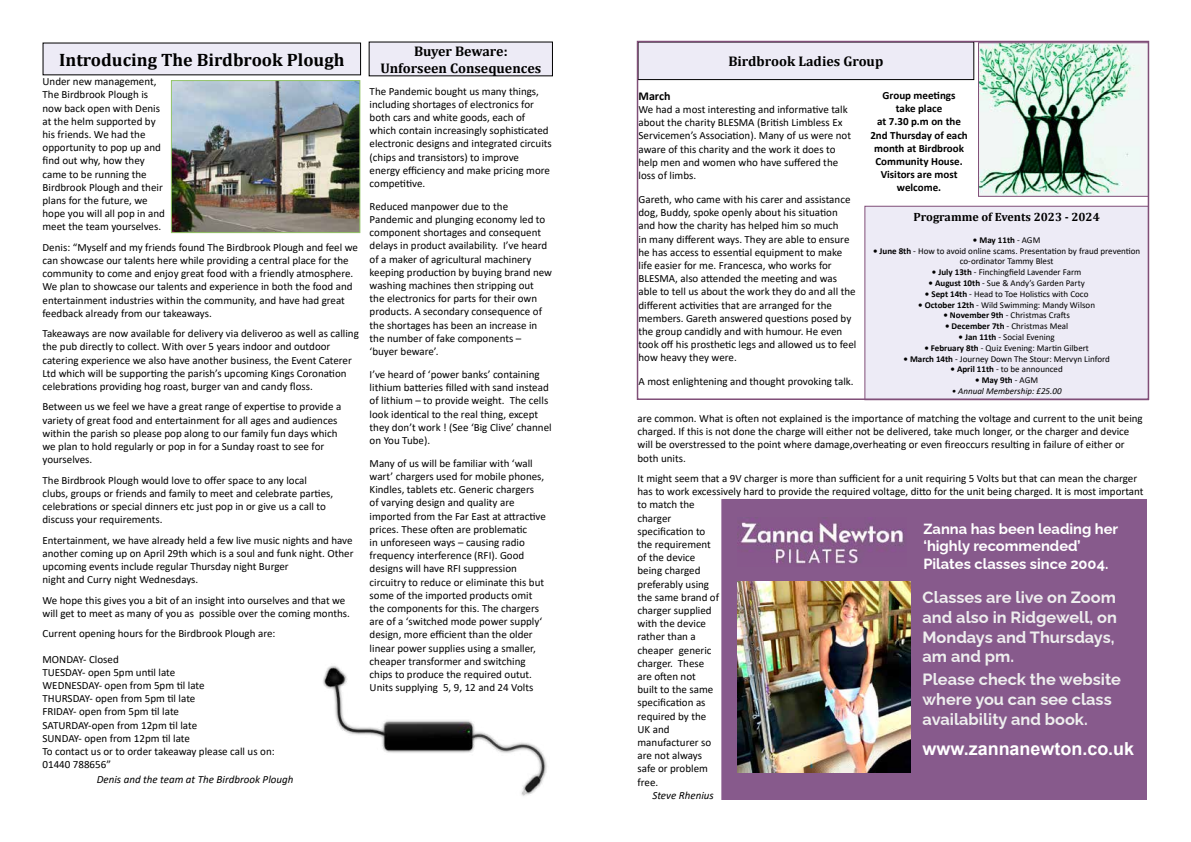
<style>
.page{position:relative;width:1191px;height:842px;background:#fff}
.page>*{position:absolute;margin:0;border:0;box-sizing:border-box;transform-origin:0 0}
.t1{font:700 18px "Cambria";color:#000}
.t2{font:700 17.9px "Arial";color:#fff}
.t3{font:700 16.3px/19.6px "Raleway";color:#eee}
.t4{font:700 14.7px/17.1px "Raleway";color:#fff}
.t5{font:700 14px/16.8px "Cambria";color:#000;text-align:center}
.t6{font:700 12px "Cambria";color:#000}
.t7{font:700 12px "Calibri";color:#000}
.t8{font:11px/13.2px "Calibri";color:#000}
.t9{font:700 11px/13.2px "Calibri";color:#000;text-align:center}
.t10{font:italic 11px "Calibri";color:#000}
.t11{font:9px/10.8px "Calibri";color:#000;text-align:center}
.t12{font:italic 9px "Calibri";color:#000}
.t13{font:700 9px "Calibri";color:#000}
.s1{font-weight:400}
.s2{font-weight:700}
</style>
<div class="page">
<div style="left:43px;top:43px;width:317px;height:32px;background:#edebf6"></div>
<img style="left:173px;top:82px;width:185px;height:149px">
<div style="left:171px;top:80px;width:189px;height:153px;border:1px solid #95c569"></div>
<div style="left:638px;top:42px;width:335px;height:38px;background:#edebf6"></div>
<div style="left:637px;top:42px;width:337px;height:38px;border:1px solid #000"></div>
<div style="left:369px;top:42px;width:183px;height:34px;background:#edebf6"></div>
<img style="left:323px;top:665px;width:224px;height:131px">
<img style="left:980px;top:44px;width:166px;height:151px">
<div style="left:978px;top:42px;width:171px;height:155px;border:1px solid #804e78"></div>
<div style="left:865px;top:206px;width:283px;height:194px;background:#edebf6"></div>
<div style="left:637px;top:41px;width:512px;height:359px;border:2px solid #804e78"></div>
<div style="left:722px;top:499px;width:424px;height:301px;background:#875a8c"></div>
<img style="left:738px;top:581px;width:172px;height:191px">
<img style="left:738px;top:517px;width:168px;height:50px">
<h1 class="t1" style="left:59px;top:47px;width:287px">Introducing The Birdbrook Plough</h1>
<p class="t8" style="left:43px;top:75px;width:124px">Under new management,<br>The Birdbrook Plough is now back open with Denis at the helm supported by his friends. We had the opportunity to pop up and find out why, how they came to be running the<br>Birdbrook Plough and their plans for the future, we hope you will all pop in and meet the team yourselves.</p>
<p class="t8" style="left:43px;top:240px;width:317px">Denis: “Myself and my friends found The Birdbrook Plough and feel we can showcase our talents here while providing a central place for the community to come and enjoy great food with a friendly atmosphere.<br>We plan to showcase our talents and experience in both the food and entertainment industries within the community, and have had great feedback already from our takeaways.</p>
<p class="t8" style="left:43px;top:327px;width:318px">Takeaways are now available for delivery via deliveroo as well as calling the pub directly to collect. With over 5 years indoor and outdoor catering experience we also have another business, the Event Caterer Ltd which will be supporting the parish’s upcoming Kings Coronation celebrations providing hog roast, burger van and candy floss.</p>
<p class="t8" style="left:43px;top:400px;width:300px">Between us we feel we have a great range of expertise to provide a variety of great food and entertainment for all ages and audiences within the parish so please pop along to our family fun days which we plan to hold regularly or pop in for a Sunday roast to see for yourselves.</p>
<p class="t8" style="left:43px;top:473px;width:292px">The Birdbrook Plough would love to offer space to any local clubs, groups or friends and family to meet and celebrate parties, celebrations or special dinners etc just pop in or give us a call to discuss your requirements.</p>
<p class="t8" style="left:43px;top:533px;width:312px">Entertainment, we have already held a few live music nights and have another coming up on April 29th which is a soul and funk night. Other upcoming events include regular Thursday night Burger<br>night and Curry night Wednesdays.</p>
<p class="t8" style="left:43px;top:593px;width:309px">We hope this gives you a bit of an insight into ourselves and that we will get to meet as many of you as possible over the coming months.</p>
<p class="t8" style="left:43px;top:627px;width:234px">Current opening hours for the Birdbrook Plough are:</p>
<p class="t8" style="left:43px;top:652px;width:234px">MONDAY- Closed<br>TUESDAY- open 5pm until late<br>WEDNESDAY- open from 5pm til late<br>THURSDAY- open from 5pm til late<br>FRIDAY- open from 5pm til late<br>SATURDAY-open from 12pm til late<br>SUNDAY- open from 12pm til late<br>To contact us or to order takeaway please call us on:<br>01440 788656”</p>
<p class="t10" style="left:97px;top:771px;width:198px">Denis and the team at The Birdbrook Plough</p>
<p class="t5" style="left:380px;top:42px;width:162px">Buyer Beware:<br>Unforseen Consequences</p>
<p class="t8" style="left:370px;top:84px;width:184px">The Pandemic bought us many things, including shortages of electronics for both cars and white goods, each of which contain increasingly sophisticated electronic designs and integrated circuits (chips and transistors) to improve energy efficiency and make pricing more competitive.</p>
<p class="t8" style="left:370px;top:199px;width:184px">Reduced manpower due to the Pandemic and plunging economy led to component shortages and consequent delays in product availability. I’ve heard of a maker of agricultural machinery keeping production by buying brand new washing machines then stripping out<br>the electronics for parts for their own products. A secondary consequence of the shortages has been an increase in the number of fake components – ‘buyer beware’.</p>
<p class="t8" style="left:370px;top:367px;width:184px">I’ve heard of ‘power banks’ containing lithium batteries filled with sand instead of lithium – to provide weight. The cells look identical to the real thing, except they don’t work ! (See ‘Big Clive’ channel on You Tube).</p>
<p class="t8" style="left:370px;top:456px;width:178px">Many of us will be familiar with ‘wall wart’ chargers used for mobile phones, Kindles, tablets etc. Generic chargers<br>of varying design and quality are imported from the Far East at attractive prices. These often are problematic<br>in unforeseen ways – causing radio frequency interference (RFI). Good designs will have RFI suppression circuitry to reduce or eliminate this but some of the imported products omit the components for this. The chargers are of a ‘switched mode power supply‘ design, more efficient than the older linear power supplies using a smaller, cheaper transformer and switching chips to produce the required outut.<br>Units supplying 5, 9, 12 and 24 Volts</p>
<p class="t5" style="left:728px;top:53px;width:156px">Birdbrook Ladies Group</p>
<p class="t7" style="left:638px;top:87px;width:33px">March</p>
<p class="t8" style="left:638px;top:102px;width:214px">We had a most interesting and informative talk about the charity BLESMA (British Limbless Ex Servicemen’s Association). Many of us were not aware of this charity and the work it does to help men and women who have suffered the loss of limbs.</p>
<p class="t8" style="left:638px;top:192px;width:219px">Gareth, who came with his carer and assistance dog, Buddy, spoke openly about his situation and how the charity has helped him so much<br>in many different ways. They are able to ensure he has access to essential equipment to make life easier for me. Francesca, who works for BLESMA, also attended the meeting and was able to tell us about the work they do and all the different activities that are arranged for the members. Gareth answered questions posed by the group candidly and with humour. He even took off his prosthetic legs and allowed us to feel how heavy they were.</p>
<p class="t8" style="left:638px;top:375px;width:217px">A most enlightening and thought provoking talk.</p>
<p class="t9" style="left:870px;top:89px;width:99px">Group meetings<br>take place<br>at 7.30 p.m on the<br>2nd Thursday of each month at Birdbrook<br>Community House.<br>Visitors are most welcome.</p>
<p class="t6" style="left:913px;top:209px;width:188px">Programme of Events 2023 - 2024</p>
<p class="t13" style="left:973px;top:233px;width:69px">• May 11th <span class="s1">- AGM</span></p>
<p class="t11" style="left:873px;top:245px;width:269px"><span class="s2">• June 8th</span> - How to avoid online scams. Presentation by fraud prevention co-ordinator Tammy Blest</p>
<p class="t11" style="left:932px;top:267px;width:151px"><span class="s2">• July 13th</span> - Finchingfield Lavender Farm</p>
<p class="t11" style="left:928px;top:277px;width:158px"><span class="s2">• August 10th</span> - Sue &amp; Andy’s Garden Party</p>
<p class="t11" style="left:925px;top:288px;width:165px"><span class="s2">• Sept 14th</span> - Head to Toe Holistics with Coco</p>
<p class="t11" style="left:918px;top:299px;width:178px"><span class="s2">• October 12th</span> - Wild Swimming: Mandy Wilson</p>
<p class="t11" style="left:943px;top:310px;width:128px"><span class="s2">• November 9th</span> - Christmas Crafts</p>
<p class="t11" style="left:945px;top:321px;width:125px"><span class="s2">• December 7th</span> - Christmas Meal</p>
<p class="t11" style="left:958px;top:331px;width:98px"><span class="s2">• Jan 11th</span> - Social Evening</p>
<p class="t11" style="left:924px;top:342px;width:166px"><span class="s2">• February 8th</span> - Quiz Evening: Martin Gilbert</p>
<p class="t11" style="left:903px;top:353px;width:208px"><span class="s2">• March 14th</span> - Journey Down The Stour: Mervyn Linford</p>
<p class="t11" style="left:950px;top:364px;width:114px"><span class="s2">• April 11th</span> - to be announced</p>
<p class="t13" style="left:975px;top:374px;width:64px">• May 9th <span class="s1">- AGM</span></p>
<p class="t12" style="left:951px;top:385px;width:111px">• Annual Membership: £25.00</p>
<p class="t8" style="left:637px;top:411px;width:507px">are common. What is often not explained is the importance of matching the voltage and current to the unit being charged. If this is not done the charge will either not be delivered, take much longer, or the charger and device will be overstressed to the point where damage,overheating or even fireoccurs resulting in failure of either or both units.</p>
<p class="t8" style="left:637px;top:471px;width:507px">It might seem that a 9V charger is more than sufficient for a unit requiring 5 Volts but that can mean the charger has to work excessively hard to provide the required voltage, ditto for the unit being charged. It is most important to match the<br>charger<br>specification to<br>the requirement<br>of the device<br>being charged<br>preferably using<br>the same brand of<br>charger supplied<br>with the device<br>rather than a<br>cheaper generic<br>charger. These<br>are often not<br>built to the same<br>specification as<br>required by the<br>UK and<br>manufacturer so<br>are not always<br>safe or problem<br>free.</p>
<p class="t10" style="left:652px;top:788px;width:63px">Steve Rhenius</p>
<h3 class="t4" style="left:923px;top:519px;width:196px">Zanna has been leading her ‘highly recommended’<br>Pilates classes since 2004.</h3>
<h3 class="t3" style="left:922px;top:586px;width:196px">Classes are live on Zoom and also in Ridgewell, on<br>Mondays and Thursdays, am and pm.</h3>
<h3 class="t3" style="left:922px;top:668px;width:200px">Please check the website where you can see class availability and book.</h3>
<h2 class="t2" style="left:922px;top:737px;width:213px">www.zannanewton.co.uk</h2>
</div>
